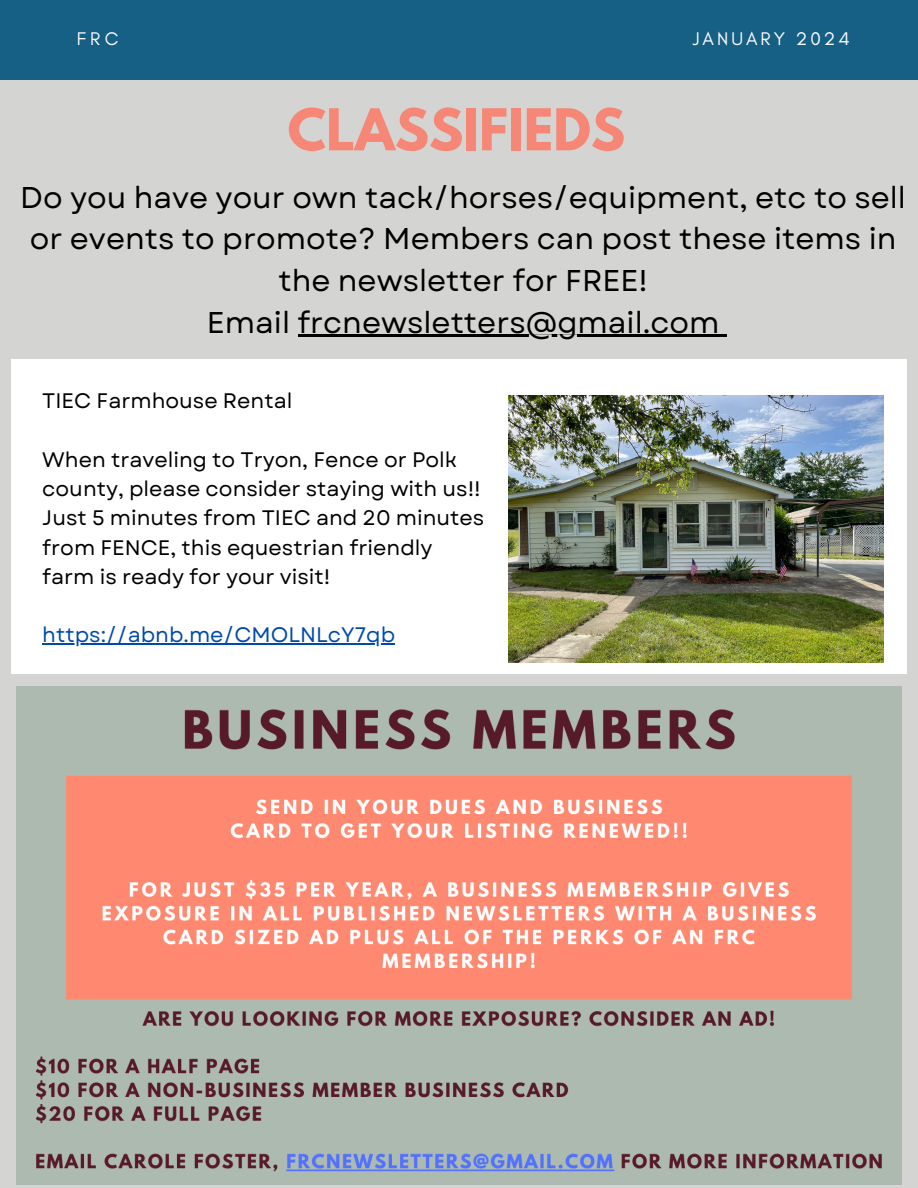
<style>
.page{position:relative;width:918px;height:1188px;background:#d4d4d2}
.page>*{position:absolute;margin:0;border:0;box-sizing:border-box;transform-origin:0 0}
.t1{font:700 51px "League Spartan";color:#f68675}
.t2{font:30px/41.7px "Garet";color:#000;text-align:center}
.t3{font:21px/29.2px "Garet";color:#000}
.t4{font:21px "Garet";color:#004aad}
.t5{font:18.6px "Glacial Indifference";letter-spacing:.16em;color:#fff}
</style>
<div class="page">
<div style="left:0;top:0;width:918px;height:80px;background:#176085"></div>
<div style="left:11px;top:359px;width:895px;height:315px;background:#fff"></div>
<img style="left:509px;top:396px;width:374px;height:267px">
<hr style="left:298px;top:335px;width:421px;height:2px;background:#000">
<svg style="left:719px;top:335px;width:8px;height:2px"></svg>
<hr style="left:42px;top:644px;width:353px;height:1px;background:#004aad">
<img style="left:17px;top:686px;width:885px;height:499px">
<p class="t5" style="left:77px;top:27px;width:43px">FRC</p>
<p class="t5" style="left:693px;top:28px;width:158px">JANUARY 2024</p>
<p class="t1" style="left:288px;top:104px;width:339px">CLASSIFIEDS</p>
<p class="t2" style="left:20px;top:177px;width:887px">Do you have your own tack/horses/equipment, etc to sell or events to promote? Members can post these items in the newsletter for FREE!</p>
<p class="t2" style="left:207px;top:301px;width:514px">Email frcnewsletters@gmail.com</p>
<p class="t3" style="left:42px;top:387px;width:252px">TIEC Farmhouse Rental</p>
<p class="t3" style="left:42px;top:445px;width:444px">When traveling to Tryon, Fence or Polk county, please consider staying with us!!<br>Just 5 minutes from TIEC and 20 minutes from FENCE, this equestrian friendly farm is ready for your visit!</p>
<p class="t4" style="left:42px;top:620px;width:354px">https://abnb.me/CMOLNLcY7qb</p>
</div>
